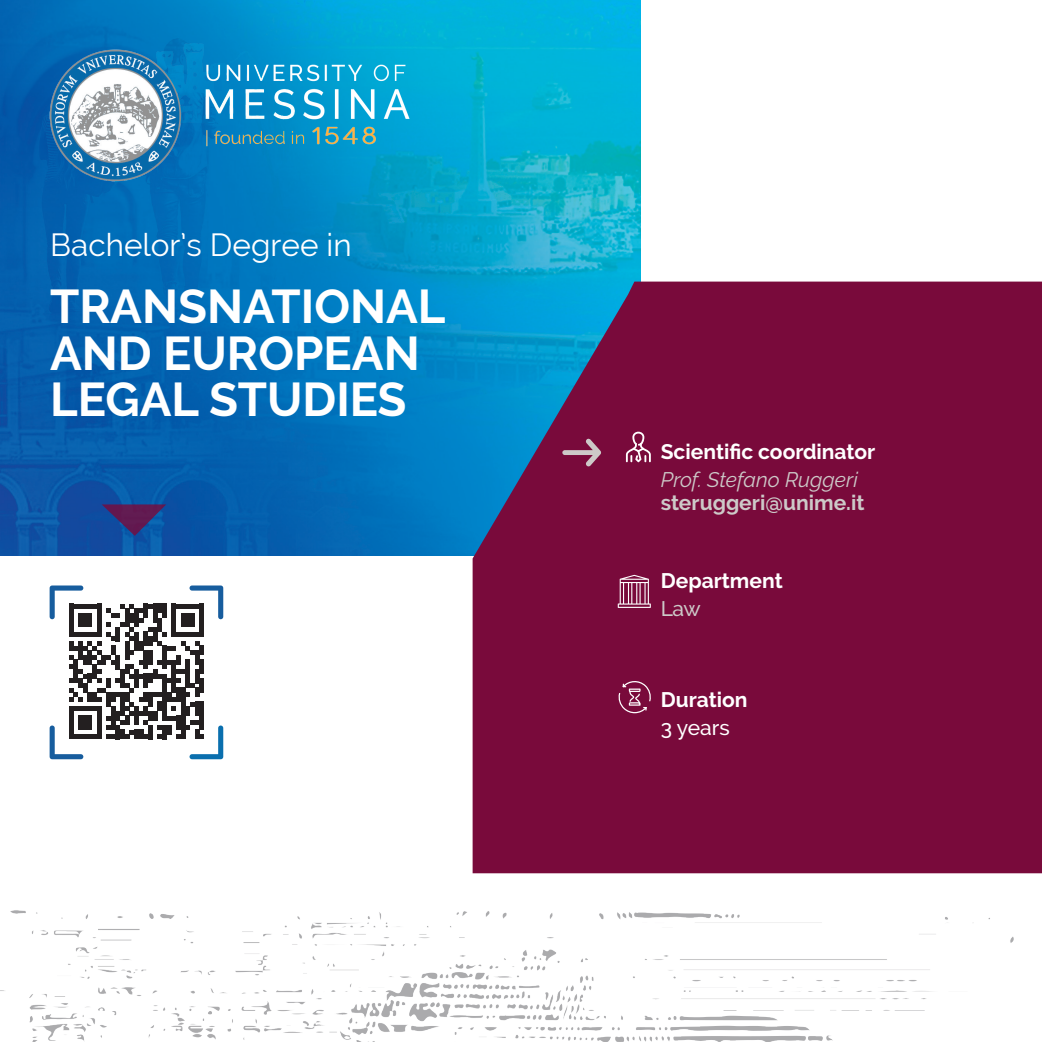
<style>
.page{position:relative;width:1042px;height:1042px;background:#fff}
.page>*{position:absolute;margin:0;border:0;box-sizing:border-box;transform-origin:0 0}
.t1{font:700 47.25px "Raleway";color:#fff}
.t2{font:31.5px "Raleway";color:#fff}
.t3{font:700 21px "Raleway";color:#fff}
.t4{font:italic 21px "Raleway";color:#cdc9c8}
.t5{font:700 21px "Raleway";color:#cdc9c8}
.t6{font:500 21px "Raleway";color:#fff}
.t7{font:500 21px "Raleway";color:#cdc9c8}
</style>
<div class="page">
<img style="left:0;top:0;width:640px;height:556px">
<img style="left:0;top:17px;width:463px;height:187px">
<svg style="left:472px;top:282px;width:570px;height:576px;background:#701445"></svg>
<svg style="left:618px;top:679px;width:34px;height:34px"></svg>
<svg style="left:626px;top:432px;width:25px;height:30px"></svg>
<svg style="left:618px;top:575px;width:33px;height:33px"></svg>
<svg style="left:562px;top:438px;width:39px;height:28px"></svg>
<svg style="left:102px;top:504px;width:64px;height:32px;background:#36367b"></svg>
<img style="left:0;top:858px;width:1042px;height:184px">
<svg style="left:50px;top:585px;width:173px;height:174px"></svg>
<p class="t2" style="left:50px;top:227px;width:303px">Bachelor’s Degree in</p>
<p class="t1" style="left:50px;top:280px;width:397px">TRANSNATIONAL</p>
<p class="t1" style="left:50px;top:326px;width:371px">AND EUROPEAN</p>
<p class="t1" style="left:50px;top:372px;width:358px">LEGAL STUDIES</p>
<p class="t3" style="left:661px;top:439px;width:216px">Scientific coordinator</p>
<p class="t4" style="left:661px;top:467px;width:199px">Prof. Stefano Ruggeri</p>
<p class="t5" style="left:661px;top:490px;width:205px">steruggeri@unime.it</p>
<p class="t3" style="left:661px;top:569px;width:123px">Department</p>
<p class="t7" style="left:661px;top:597px;width:41px">Law</p>
<p class="t3" style="left:661px;top:688px;width:88px">Duration</p>
<p class="t6" style="left:661px;top:716px;width:71px">3 years</p>
</div>
